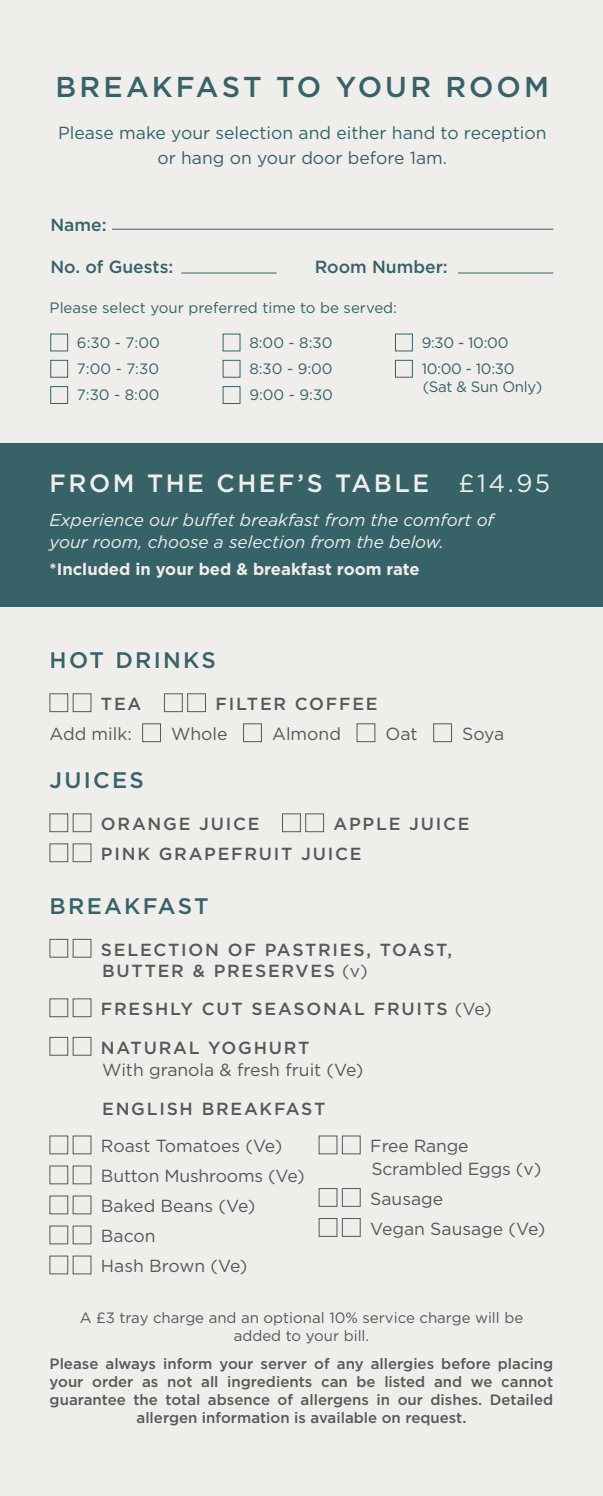
<style>
.page{position:relative;width:603px;height:1496px;background:#fff}
.page>*{position:absolute;margin:0;border:0;box-sizing:border-box;transform-origin:0 0}
.t1{font:500 28.75px "Gotham";letter-spacing:.105em;color:#366268}
.t2{font:500 25px "Gotham";letter-spacing:.1em;color:#efeeeb}
.t3{font:500 22.5px "Gotham";letter-spacing:.1em;color:#366268}
.t4{font:17.5px "Gotham";color:#57585a}
.t5{font:500 17.5px "Gotham";letter-spacing:.1em;color:#57585a}
.t6{font:17.5px "Gotham";color:#366268}
.t7{font:500 17.5px "Gotham";color:#366268}
.t8{font:italic 17.25px "Gotham";color:#efeeeb}
.t9{font:700 16.75px "Gotham";color:#efeeeb}
.t10{font:500 15px/18px "Gotham";color:#57585a;text-align:center}
.t11{font:15px "Gotham";color:#366268}
.t12{font:15px "Gotham";color:#57585a}
.t13{font:15px "Gotham";letter-spacing:-.02em;color:#366268}
.s1{font-weight:400}
</style>
<div class="page">
<div style="left:0;top:0;width:602px;height:1495px;background:#efeeeb"></div>
<div style="left:0;top:443px;width:602px;height:163px;background:#366268"></div>
<div style="left:50px;top:693px;width:18px;height:19px;border:1px solid #57585a"></div>
<div style="left:73px;top:693px;width:18px;height:19px;border:1px solid #57585a"></div>
<div style="left:164px;top:693px;width:18px;height:19px;border:1px solid #57585a"></div>
<div style="left:187px;top:693px;width:19px;height:19px;border:1px solid #57585a"></div>
<div style="left:142px;top:723px;width:19px;height:19px;border:1px solid #57585a"></div>
<div style="left:243px;top:723px;width:18px;height:19px;border:1px solid #57585a"></div>
<div style="left:356px;top:723px;width:19px;height:19px;border:1px solid #57585a"></div>
<div style="left:433px;top:723px;width:18px;height:19px;border:1px solid #57585a"></div>
<div style="left:50px;top:813px;width:18px;height:19px;border:1px solid #57585a"></div>
<div style="left:73px;top:813px;width:18px;height:19px;border:1px solid #57585a"></div>
<div style="left:282px;top:813px;width:18px;height:19px;border:1px solid #57585a"></div>
<div style="left:305px;top:813px;width:18px;height:19px;border:1px solid #57585a"></div>
<div style="left:50px;top:843px;width:18px;height:19px;border:1px solid #57585a"></div>
<div style="left:73px;top:843px;width:18px;height:19px;border:1px solid #57585a"></div>
<div style="left:50px;top:334px;width:18px;height:17px;border:1px solid #366268"></div>
<div style="left:50px;top:360px;width:18px;height:17px;border:1px solid #366268"></div>
<div style="left:50px;top:386px;width:18px;height:18px;border:1px solid #366268"></div>
<div style="left:223px;top:360px;width:17px;height:17px;border:1px solid #366268"></div>
<div style="left:223px;top:386px;width:17px;height:18px;border:1px solid #366268"></div>
<div style="left:395px;top:360px;width:17px;height:17px;border:1px solid #366268"></div>
<hr style="left:181px;top:272px;width:95px;height:1px;background:#366268">
<hr style="left:112px;top:229px;width:441px;height:1px;background:#366268">
<hr style="left:458px;top:272px;width:95px;height:1px;background:#366268">
<div style="left:50px;top:1135px;width:18px;height:19px;border:1px solid #57585a"></div>
<div style="left:73px;top:1135px;width:18px;height:19px;border:1px solid #57585a"></div>
<div style="left:50px;top:1165px;width:18px;height:19px;border:1px solid #57585a"></div>
<div style="left:73px;top:1165px;width:18px;height:19px;border:1px solid #57585a"></div>
<div style="left:50px;top:1195px;width:18px;height:19px;border:1px solid #57585a"></div>
<div style="left:73px;top:1195px;width:18px;height:19px;border:1px solid #57585a"></div>
<div style="left:50px;top:1225px;width:18px;height:19px;border:1px solid #57585a"></div>
<div style="left:73px;top:1225px;width:18px;height:19px;border:1px solid #57585a"></div>
<div style="left:50px;top:1255px;width:18px;height:19px;border:1px solid #57585a"></div>
<div style="left:73px;top:1255px;width:18px;height:19px;border:1px solid #57585a"></div>
<div style="left:319px;top:1135px;width:18px;height:19px;border:1px solid #57585a"></div>
<div style="left:342px;top:1135px;width:18px;height:19px;border:1px solid #57585a"></div>
<div style="left:319px;top:1188px;width:18px;height:18px;border:1px solid #57585a"></div>
<div style="left:342px;top:1188px;width:18px;height:18px;border:1px solid #57585a"></div>
<div style="left:319px;top:1218px;width:18px;height:18px;border:1px solid #57585a"></div>
<div style="left:342px;top:1218px;width:18px;height:18px;border:1px solid #57585a"></div>
<div style="left:50px;top:939px;width:18px;height:18px;border:1px solid #57585a"></div>
<div style="left:73px;top:939px;width:18px;height:18px;border:1px solid #57585a"></div>
<div style="left:50px;top:998px;width:18px;height:18px;border:1px solid #57585a"></div>
<div style="left:73px;top:998px;width:18px;height:18px;border:1px solid #57585a"></div>
<div style="left:50px;top:1037px;width:18px;height:18px;border:1px solid #57585a"></div>
<div style="left:73px;top:1037px;width:18px;height:18px;border:1px solid #57585a"></div>
<p class="t1" style="left:55px;top:71px;width:495px">BREAKFAST TO YOUR ROOM</p>
<p class="t6" style="left:58px;top:122px;width:490px">Please make your selection and either hand to reception</p>
<p class="t6" style="left:157px;top:147px;width:291px">or hang on your door before 1am.</p>
<p class="t7" style="left:50px;top:214px;width:58px">Name:</p>
<p class="t7" style="left:50px;top:257px;width:124px">No. of Guests:</p>
<p class="t7" style="left:314px;top:257px;width:135px">Room Number:</p>
<p class="t11" style="left:50px;top:298px;width:349px">Please select your preferred time to be served:</p>
<p class="t11" style="left:77px;top:333px;width:84px">6:30 - 7:00</p>
<p class="t11" style="left:77px;top:359px;width:84px">7:00 - 7:30</p>
<p class="t11" style="left:77px;top:385px;width:84px">7:30 - 8:00</p>
<p class="t11" style="left:249px;top:333px;width:85px">8:00 - 8:30</p>
<p class="t11" style="left:249px;top:359px;width:85px">8:30 - 9:00</p>
<p class="t11" style="left:249px;top:385px;width:85px">9:00 - 9:30</p>
<p class="t11" style="left:421px;top:333px;width:88px">9:30 - 10:00</p>
<p class="t11" style="left:421px;top:359px;width:94px">10:00 - 10:30</p>
<p class="t13" style="left:422px;top:377px;width:121px">(Sat &amp; Sun Only)</p>
<p class="t2" style="left:50px;top:469px;width:502px">FROM THE CHEF’S TABLE <span class="s1">£14.95</span></p>
<p class="t8" style="left:50px;top:509px;width:446px">Experience our buffet breakfast from the comfort of</p>
<p class="t8" style="left:50px;top:530px;width:395px">your room, choose a selection from the below.</p>
<p class="t9" style="left:50px;top:560px;width:371px">*Included in your bed &amp; breakfast room rate</p>
<p class="t3" style="left:50px;top:647px;width:168px">HOT DRINKS</p>
<p class="t5" style="left:101px;top:694px;width:42px">TEA</p>
<p class="t5" style="left:215px;top:694px;width:163px">FILTER COFFEE</p>
<p class="t4" style="left:50px;top:722px;width:84px">Add milk:</p>
<p class="t4" style="left:171px;top:722px;width:58px">Whole</p>
<p class="t4" style="left:272px;top:722px;width:70px">Almond</p>
<p class="t4" style="left:385px;top:722px;width:33px">Oat</p>
<p class="t4" style="left:462px;top:722px;width:44px">Soya</p>
<p class="t3" style="left:50px;top:767px;width:96px">JUICES</p>
<p class="t5" style="left:101px;top:814px;width:160px">ORANGE JUICE</p>
<p class="t5" style="left:333px;top:814px;width:137px">APPLE JUICE</p>
<p class="t5" style="left:101px;top:844px;width:262px">PINK GRAPEFRUIT JUICE</p>
<p class="t3" style="left:50px;top:892px;width:160px">BREAKFAST</p>
<p class="t5" style="left:101px;top:939px;width:352px">SELECTION OF PASTRIES, TOAST,</p>
<p class="t5" style="left:102px;top:960px;width:267px">BUTTER &amp; PRESERVES <span class="s1">(v)</span></p>
<p class="t5" style="left:101px;top:999px;width:392px">FRESHLY CUT SEASONAL FRUITS <span class="s1">(Ve)</span></p>
<p class="t5" style="left:101px;top:1037px;width:210px">NATURAL YOGHURT</p>
<p class="t4" style="left:102px;top:1058px;width:263px">With granola &amp; fresh fruit (Ve)</p>
<p class="t5" style="left:102px;top:1098px;width:224px">ENGLISH BREAKFAST</p>
<p class="t4" style="left:101px;top:1134px;width:183px">Roast Tomatoes (Ve)</p>
<p class="t4" style="left:101px;top:1164px;width:205px">Button Mushrooms (Ve)</p>
<p class="t4" style="left:101px;top:1194px;width:156px">Baked Beans (Ve)</p>
<p class="t4" style="left:101px;top:1224px;width:56px">Bacon</p>
<p class="t4" style="left:101px;top:1254px;width:148px">Hash Brown (Ve)</p>
<p class="t4" style="left:370px;top:1134px;width:100px">Free Range</p>
<p class="t4" style="left:371px;top:1157px;width:171px">Scrambled Eggs (v)</p>
<p class="t4" style="left:370px;top:1187px;width:74px">Sausage</p>
<p class="t4" style="left:370px;top:1217px;width:177px">Vegan Sausage (Ve)</p>
<p class="t12" style="left:80px;top:1307px;width:445px">A £3 tray charge and an optional 10% service charge will be</p>
<p class="t12" style="left:234px;top:1325px;width:137px">added to your bill.</p>
<p class="t10" style="left:50px;top:1353px;width:505px">Please always inform your server of any allergies before placing your order as not all ingredients can be listed and we cannot guarantee the total absence of allergens in our dishes. Detailed allergen information is available on request.</p>
</div>
